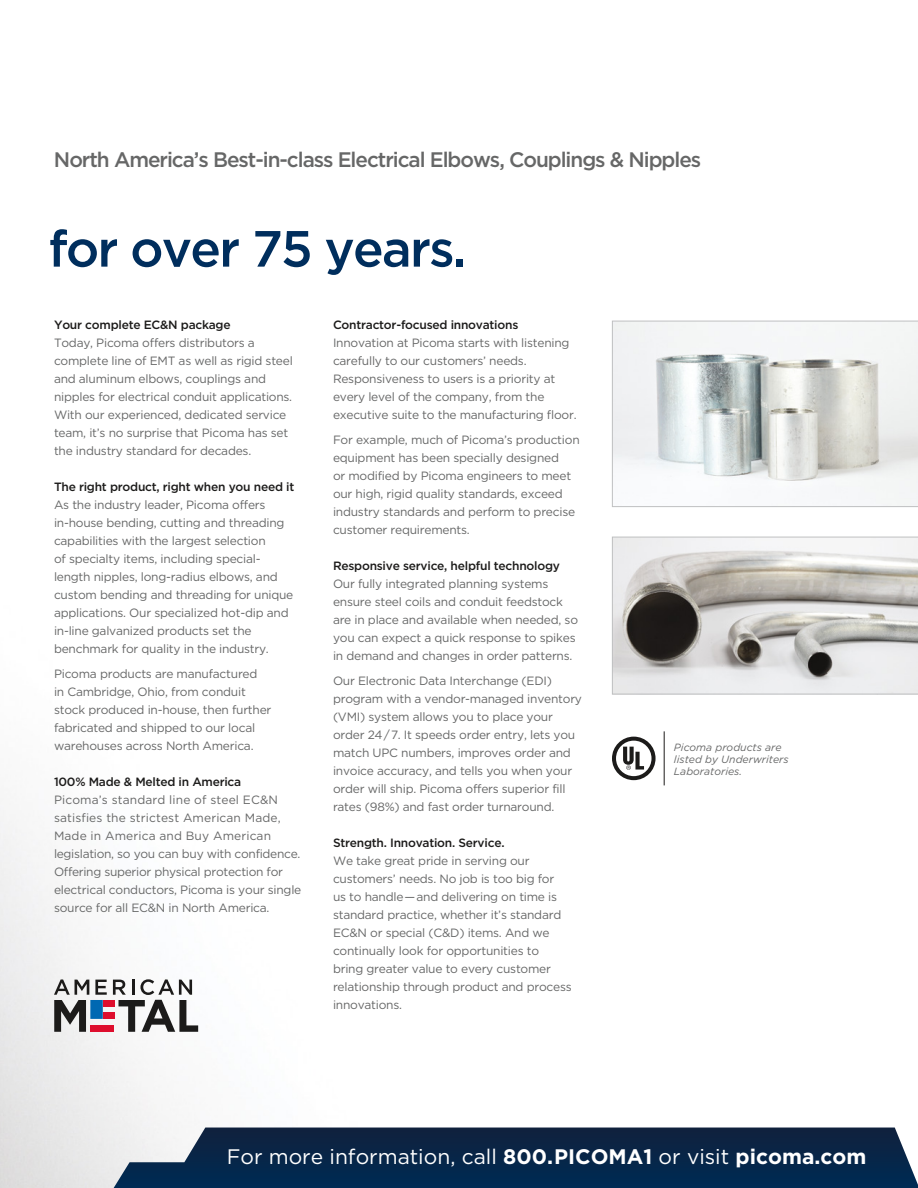
<style>
.page{position:relative;width:918px;height:1188px;background:#fff}
.page>*{position:absolute;margin:0;border:0;box-sizing:border-box;transform-origin:0 0}
.t1{font:500 50.85px "Gotham";letter-spacing:-.035em;color:#002e5d}
.t2{font:500 21px "Gotham";letter-spacing:-.05em;color:#666767}
.t3{font:21px "Gotham";color:#fff}
.t4{font:12px/18px "Gotham";letter-spacing:-.02em;color:#666767}
.t5{font:500 12px "Gotham";letter-spacing:-.02em;color:#1c1b1a}
.t6{font:italic 10.5px/12px "Gotham";color:#666767}
.s1{font-weight:700}
</style>
<div class="page">
<img style="left:0;top:320px;width:839px;height:868px">
<svg style="left:612px;top:537px;width:306px;height:157px;background:#c0bfbd"></svg>
<svg style="left:612px;top:321px;width:306px;height:186px"></svg>
<hr style="left:664px;top:731px;width:1px;height:54px;background:#1c1b1a">
<svg style="left:612px;top:737px;width:44px;height:43px"></svg>
<svg style="left:113px;top:979px;width:85px;height:53px"></svg>
<div style="left:90px;top:1026px;width:24px;height:6px;background:#de0e2d"></div>
<div style="left:103px;top:1000px;width:11px;height:6px;background:#de0e2d"></div>
<div style="left:103px;top:1013px;width:11px;height:6px;background:#de0e2d"></div>
<svg style="left:54px;top:979px;width:53px;height:53px"></svg>
<svg style="left:114px;top:1128px;width:804px;height:60px;background:#183555"></svg>
<h2 class="t2" style="left:54px;top:145px;width:649px">North America’s Best-in-class Electrical Elbows, Couplings &amp; Nipples</h2>
<h1 class="t1" style="left:49px;top:215px;width:420px">for over 75 years.</h1>
<p class="t5" style="left:54px;top:317px;width:178px">Your complete EC&amp;N package</p>
<p class="t4" style="left:54px;top:334px;width:240px">Today, Picoma offers distributors a complete line of EMT as well as rigid steel and aluminum elbows, couplings and nipples for electrical conduit applications.<br>With our experienced, dedicated service team, it’s no surprise that Picoma has set the industry standard for decades.</p>
<p class="t5" style="left:54px;top:479px;width:242px">The right product, right when you need it</p>
<p class="t4" style="left:54px;top:496px;width:241px">As the industry leader, Picoma offers in-house bending, cutting and threading capabilities with the largest selection<br>of specialty items, including special&shy;length nipples, long-radius elbows, and custom bending and threading for unique applications. Our specialized hot-dip and in-line galvanized products set the benchmark for quality in the industry.</p>
<p class="t4" style="left:54px;top:664px;width:219px">Picoma products are manufactured<br>in Cambridge, Ohio, from conduit stock produced in-house, then further fabricated and shipped to our local warehouses across North America.</p>
<p class="t5" style="left:54px;top:774px;width:189px">100% Made &amp; Melted in America</p>
<p class="t4" style="left:54px;top:790px;width:249px">Picoma’s standard line of steel EC&amp;N satisfies the strictest American Made, Made in America and Buy American legislation, so you can buy with confidence.<br>Offering superior physical protection for electrical conductors, Picoma is your single source for all EC&amp;N in North America.</p>
<p class="t5" style="left:333px;top:317px;width:187px">Contractor-focused innovations</p>
<p class="t4" style="left:333px;top:334px;width:245px">Innovation at Picoma starts with listening carefully to our customers’ needs.<br>Responsiveness to users is a priority at every level of the company, from the executive suite to the manufacturing floor.</p>
<p class="t4" style="left:333px;top:430px;width:248px">For example, much of Picoma’s production equipment has been specially designed<br>or modified by Picoma engineers to meet our high, rigid quality standards, exceed industry standards and perform to precise customer requirements.</p>
<p class="t5" style="left:333px;top:558px;width:229px">Responsive service, helpful technology</p>
<p class="t4" style="left:333px;top:574px;width:247px">Our fully integrated planning systems ensure steel coils and conduit feedstock are in place and available when needed, so you can expect a quick response to spikes in demand and changes in order patterns.</p>
<p class="t4" style="left:333px;top:671px;width:251px">Our Electronic Data Interchange (EDI) program with a vendor-managed inventory (VMI) system allows you to place your order 24 / 7. It speeds order entry, lets you match UPC numbers, improves order and invoice accuracy, and tells you when your order will ship. Picoma offers superior fill rates (98%) and fast order turnaround.</p>
<p class="t5" style="left:333px;top:835px;width:173px">Strength. Innovation. Service.</p>
<p class="t4" style="left:333px;top:851px;width:240px">We take great pride in serving our customers’ needs. No job is too big for<br>us to handle — and delivering on time is standard practice, whether it’s standard EC&amp;N or special (C&amp;D) items. And we continually look for opportunities to bring greater value to every customer relationship through product and process innovations.</p>
<p class="t6" style="left:674px;top:741px;width:116px">Picoma products are listed by Underwriters<br>Laboratories.</p>
<h2 class="t3" style="left:227px;top:1143px;width:641px">For more information, call <span class="s1">800.PICOMA1</span> or visit <span class="s1">picoma.com</span></h2>
</div>
